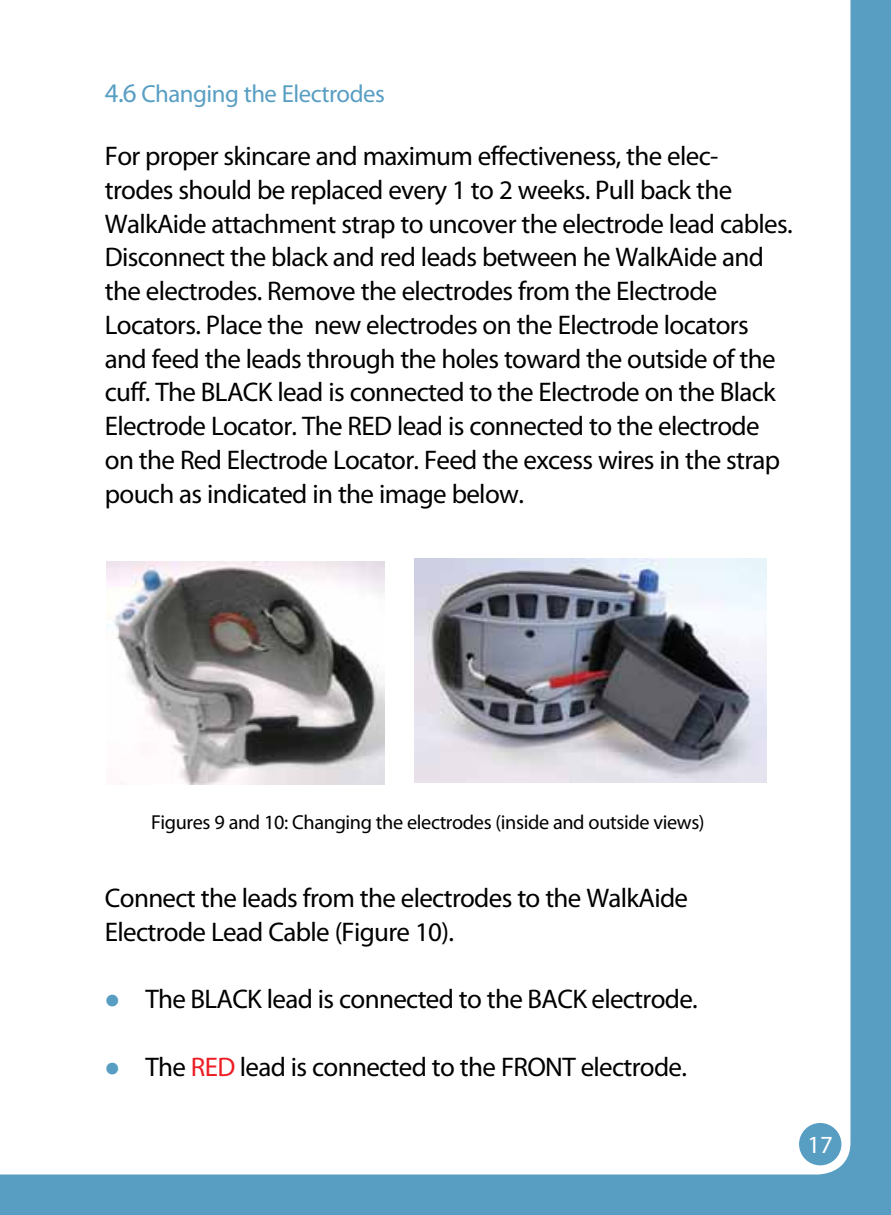
<style>
.page{position:relative;width:891px;height:1215px;background:#589ec3}
.page>*{position:absolute;margin:0;border:0;box-sizing:border-box;transform-origin:0 0}
.t1{font:27px/33.8px "Myriad Pro";letter-spacing:-.025em;color:#000}
.t2{font:24.75px "Myriad Pro";letter-spacing:-.02em;color:#589ec3}
.t3{font:24.75px "Myriad Pro";color:#fff}
.t4{font:20.25px "Myriad Pro";letter-spacing:-.02em;color:#000}
.s1{font-size:27px}
.s2{color:#589ec3}
.s3{color:#ed1d24}
</style>
<div class="page">
<div style="left:0;top:0;width:851px;height:1174px;background:#fff"></div>
<div style="left:799px;top:1123px;width:42px;height:42px;background:#589ec3;border-radius:50%"></div>
<img style="left:414px;top:559px;width:353px;height:224px">
<img style="left:107px;top:562px;width:278px;height:222px">
<p class="t2" style="left:105px;top:79px;width:282px"><span class="s1">4.6</span> Changing the Electrodes</p>
<p class="t1" style="left:105px;top:139px;width:689px">For proper skincare and maximum effectiveness, the elec&shy;trodes should be replaced every 1 to 2 weeks. Pull back the WalkAide attachment strap to uncover the electrode lead cables.<br>Disconnect the black and red leads between he WalkAide and the electrodes. Remove the electrodes from the Electrode Locators. Place the new electrodes on the Electrode locators and feed the leads through the holes toward the outside of the cuff. The BLACK lead is connected to the Electrode on the Black Electrode Locator. The RED lead is connected to the electrode on the Red Electrode Locator. Feed the excess wires in the strap pouch as indicated in the image below.</p>
<p class="t4" style="left:151px;top:810px;width:555px">Figures 9 and 10: Changing the electrodes (inside and outside views)</p>
<p class="t1" style="left:105px;top:881px;width:585px">Connect the leads from the electrodes to the WalkAide<br>Electrode Lead Cable (Figure 10).</p>
<p class="t1" style="left:105px;top:982px;width:594px"><span class="s2">●</span> The BLACK lead is connected to the BACK electrode.</p>
<p class="t1" style="left:105px;top:1049px;width:584px"><span class="s2">●</span> The <span class="s3">RED</span> lead is connected to the FRONT electrode.</p>
<p class="t3" style="left:808px;top:1129px;width:27px">17</p>
</div>
